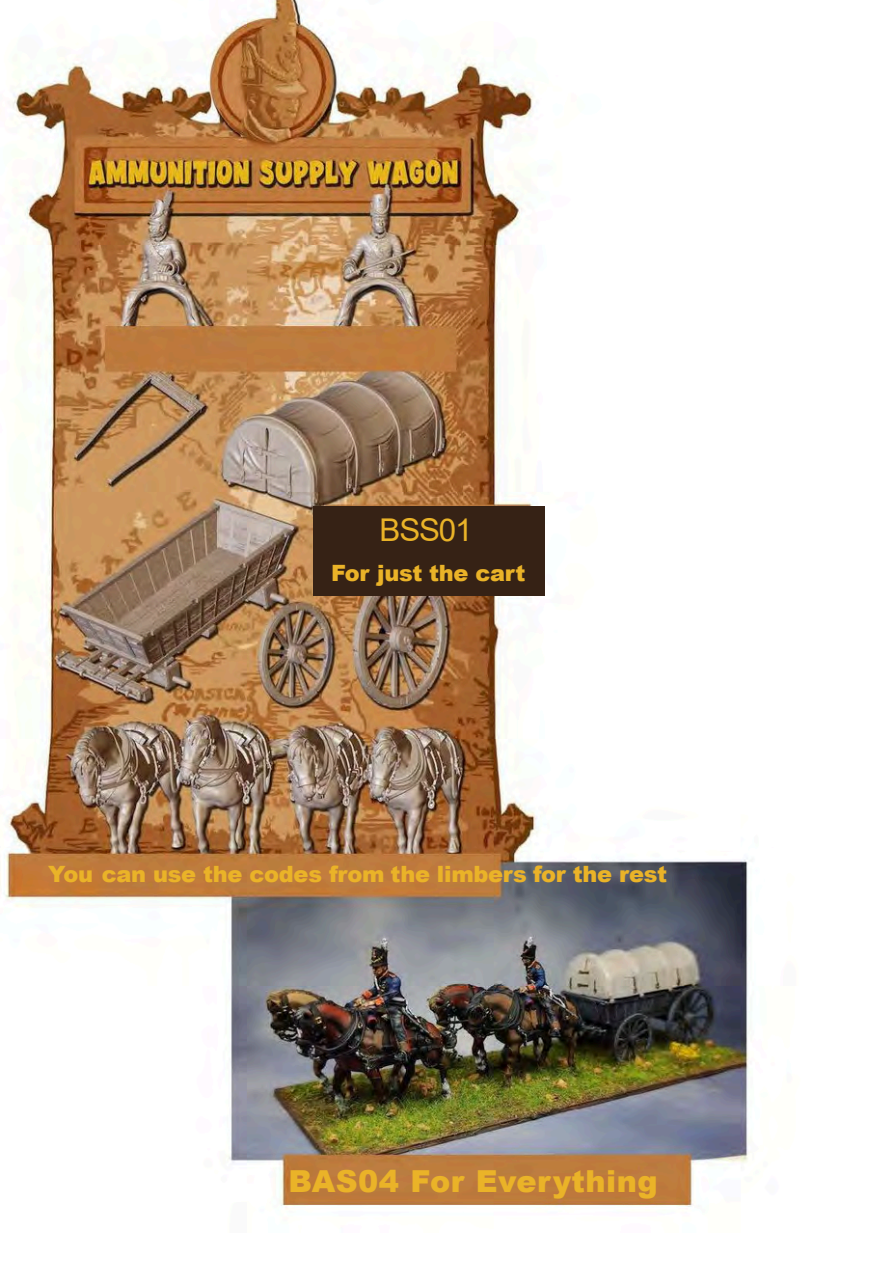
<style>
.page{position:relative;width:893px;height:1264px;background:#fff}
.page>*{position:absolute;margin:0;border:0;box-sizing:border-box;transform-origin:0 0}
.t1{font:31.35px "Arial";letter-spacing:-.035em;color:#eab328}
.t2{font:900 30.3px "Arial";letter-spacing:.015em;color:#eab328}
.t3{font:900 22.5px "Arial";letter-spacing:-.01em;color:#eab328}
</style>
<div class="page">
<img style="left:0;top:0;width:749px;height:1209px">
<div style="left:313px;top:507px;width:231px;height:89px;background:#362215"></div>
<p class="t1" style="left:379px;top:518px;width:94px">BSS01</p>
<p class="t3" style="left:331px;top:564px;width:196px">For just the cart</p>
<p class="t3" style="left:48px;top:866px;width:620px">You can use the codes from the limbers for the rest</p>
<p class="t2" style="left:288px;top:1170px;width:371px">BAS04 For Everything</p>
</div>
